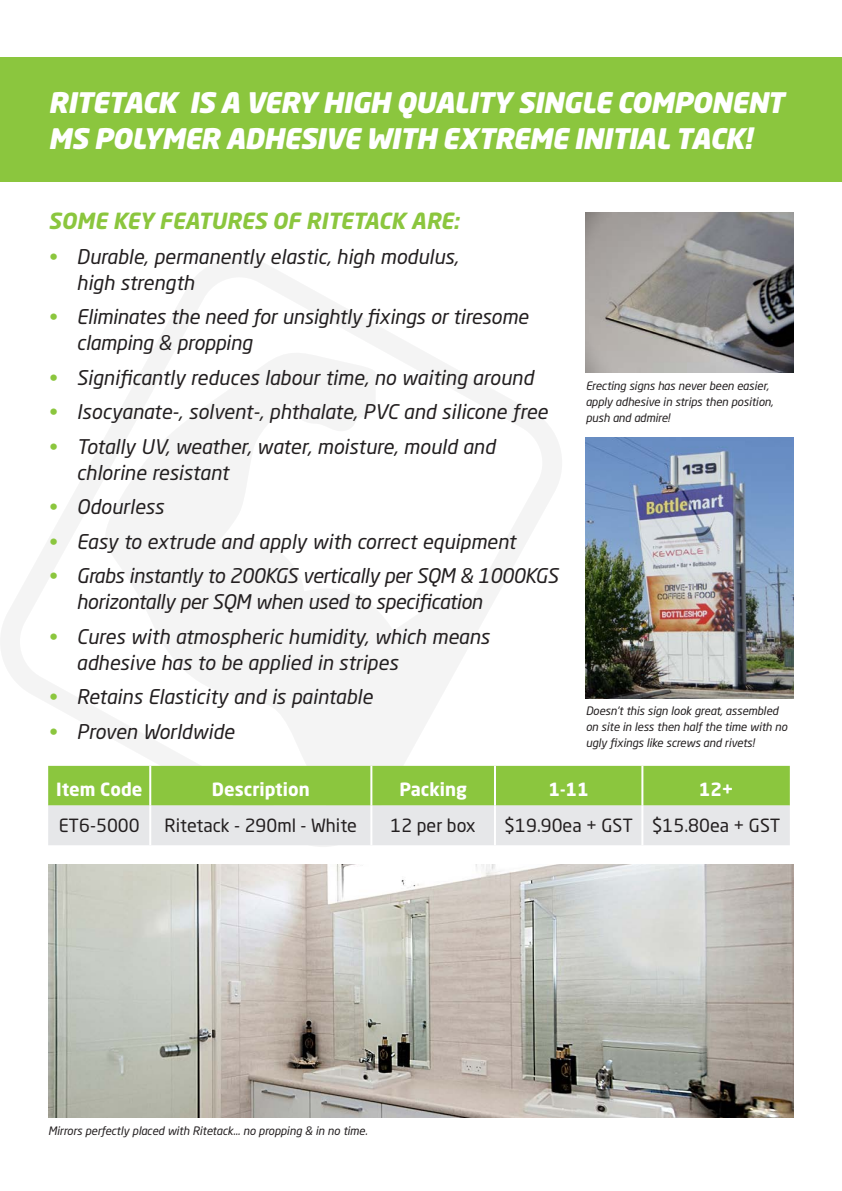
<style>
.page{position:relative;width:842px;height:1191px;background:#fff}
.page>*{position:absolute;margin:0;border:0;box-sizing:border-box;transform-origin:0 0}
.t1{font:italic 900 28px/36.4px "Neo Sans Std";letter-spacing:-.02em;color:#fff}
.t2{font:italic 700 22px "Neo Sans Std";color:#8bc63e}
.t3{font:italic 20px/26px "Neo Sans Std";color:#231f20}
.t4{font:italic 20px/26px "Neo Sans Std";letter-spacing:-.02em;color:#231f20}
.t5{font:18px "Neo Sans Std";color:#231f20}
.t6{font:700 18px "Neo Sans Std";color:#fff}
.t7{font:italic 11.6px/16px "Neo Sans Std";letter-spacing:-.01em;color:#231f20}
.s1{color:#8bc63e}
</style>
<div class="page">
<div style="left:0;top:57px;width:842px;height:124px;background:#8bc63e"></div>
<svg style="left:1px;top:258px;width:561px;height:589px"></svg>
<svg style="left:102px;top:348px;width:392px;height:418px"></svg>
<img style="left:48px;top:865px;width:745px;height:252px">
<svg style="left:48px;top:766px;width:742px;height:79px;background:#b8d694"></svg>
<hr style="left:149px;top:805px;width:2px;height:40px;background:#fff">
<hr style="left:370px;top:805px;width:2px;height:40px;background:#fff">
<hr style="left:494px;top:805px;width:2px;height:40px;background:#fff">
<hr style="left:641px;top:805px;width:2px;height:40px;background:#fff">
<hr style="left:149px;top:766px;width:2px;height:39px;background:#fff">
<hr style="left:370px;top:766px;width:2px;height:39px;background:#fff">
<hr style="left:494px;top:766px;width:2px;height:39px;background:#fff">
<hr style="left:641px;top:766px;width:2px;height:39px;background:#fff">
<img style="left:586px;top:212px;width:208px;height:160px">
<img style="left:586px;top:437px;width:207px;height:261px">
<h1 class="t1" style="left:48px;top:83px;width:737px">RITETACK IS A VERY HIGH QUALITY SINGLE COMPONENT<br>MS POLYMER ADHESIVE WITH EXTREME INITIAL TACK!</h1>
<p class="t2" style="left:48px;top:207px;width:413px">SOME KEY FEATURES OF RITETACK ARE:</p>
<p class="t3" style="left:77px;top:243px;width:383px;text-indent:-28px"><span class="s1">•</span> Durable, permanently elastic, high modulus, high strength</p>
<p class="t3" style="left:77px;top:303px;width:453px;text-indent:-28px"><span class="s1">•</span> Eliminates the need for unsightly fixings or tiresome clamping &amp; propping</p>
<p class="t3" style="left:48px;top:364px;width:487px"><span class="s1">•</span> Significantly reduces labour time, no waiting around</p>
<p class="t3" style="left:48px;top:398px;width:501px"><span class="s1">•</span> Isocyanate-, solvent-, phthalate, PVC and silicone free</p>
<p class="t3" style="left:77px;top:433px;width:420px;text-indent:-28px"><span class="s1">•</span> Totally UV, weather, water, moisture, mould and chlorine resistant</p>
<p class="t3" style="left:48px;top:493px;width:117px"><span class="s1">•</span> Odourless</p>
<p class="t3" style="left:48px;top:528px;width:469px"><span class="s1">•</span> Easy to extrude and apply with correct equipment</p>
<p class="t4" style="left:77px;top:562px;width:483px;text-indent:-28px"><span class="s1">•</span> Grabs instantly to 200KGS vertically per SQM &amp; 1000KGS horizontally per SQM when used to specification</p>
<p class="t3" style="left:77px;top:623px;width:415px;text-indent:-28px"><span class="s1">•</span> Cures with atmospheric humidity, which means adhesive has to be applied in stripes</p>
<p class="t3" style="left:48px;top:683px;width:326px"><span class="s1">•</span> Retains Elasticity and is paintable</p>
<p class="t3" style="left:48px;top:718px;width:188px"><span class="s1">•</span> Proven Worldwide</p>
<p class="t7" style="left:586px;top:378px;width:189px">Erecting signs has never been easier, apply adhesive in strips then position, push and admire!</p>
<p class="t7" style="left:586px;top:703px;width:203px">Doesn’t this sign look great, assembled on site in less then half the time with no ugly fixings like screws and rivets!</p>
<p class="t6" style="left:56px;top:777px;width:88px">Item Code</p>
<p class="t6" style="left:212px;top:777px;width:99px">Description</p>
<p class="t6" style="left:399px;top:777px;width:69px">Packing</p>
<p class="t6" style="left:549px;top:777px;width:42px">1-11</p>
<p class="t6" style="left:699px;top:777px;width:36px">12+</p>
<p class="t5" style="left:59px;top:814px;width:82px">ET6-5000</p>
<p class="t5" style="left:165px;top:814px;width:194px">Ritetack - 290ml - White</p>
<p class="t5" style="left:391px;top:814px;width:87px">12 per box</p>
<p class="t5" style="left:504px;top:814px;width:278px">$19.90ea + GST $15.80ea + GST</p>
<p class="t7" style="left:48px;top:1122px;width:321px">Mirrors perfectly placed with Ritetack... no propping &amp; in no time.</p>
</div>
